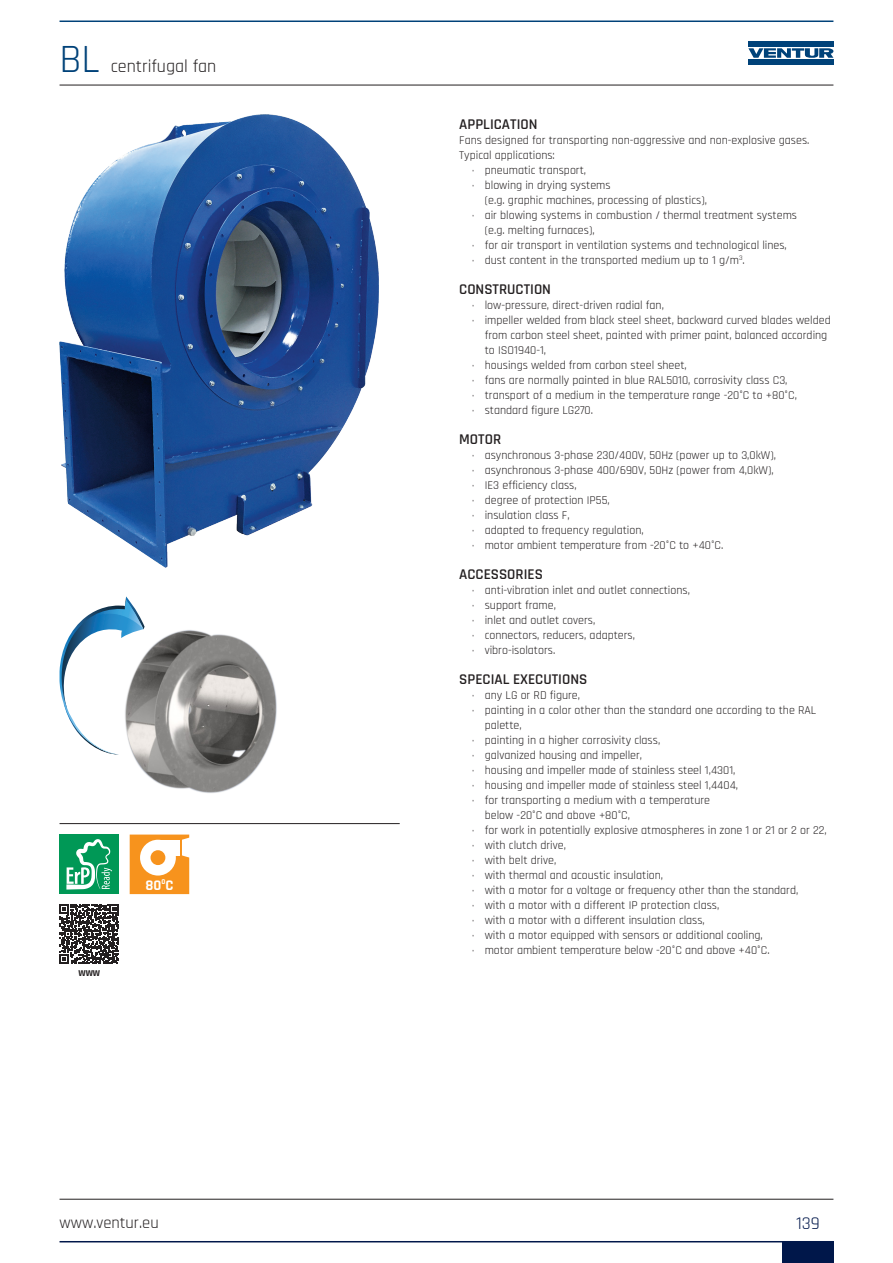
<style>
.page{position:relative;width:893px;height:1263px;background:#fff}
.page>*{position:absolute;margin:0;border:0;box-sizing:border-box;transform-origin:0 0}
.t1{font:40.5px "Rajdhani";color:#004279}
.t2{font:18px "Rajdhani";color:#231f20}
.t3{font:18px "Rajdhani";color:#00174a}
.t4{font:16.5px "Rajdhani";color:#231f20}
.Tekst{font:600 15px "Rajdhani";color:#231f20}
.t5{font:700 14.85px "Rajdhani";color:#fff}
.Tekst-2{font:12px/15px "Rajdhani";color:#231f20}
.Tekst-3{font:700 9px "Rajdhani";color:#231f20}
.s1{font-size:10.5px}
</style>
<div class="page">
<div style="left:782px;top:1241px;width:51px;height:22px;background:#00174a"></div>
<hr style="left:60px;top:85px;width:773px;height:1px;background:#231f20">
<hr style="left:60px;top:1199px;width:773px;height:1px;background:#231f20">
<hr style="left:60px;top:21px;width:773px;height:1px;background:#004279">
<hr style="left:60px;top:1241px;width:773px;height:1px;background:#00174a">
<svg style="left:748px;top:48px;width:85px;height:10px"></svg>
<div style="left:748px;top:60px;width:85px;height:5px;background:#004279"></div>
<div style="left:748px;top:41px;width:85px;height:6px;background:#004279"></div>
<hr style="left:60px;top:823px;width:340px;height:1px;background:#231f20">
<svg style="left:60px;top:904px;width:59px;height:60px"></svg>
<svg style="left:130px;top:834px;width:59px;height:60px"></svg>
<div style="left:140px;top:840px;width:36px;height:35px;background:#fff;border-radius:50%"></div>
<div style="left:158px;top:840px;width:22px;height:15px;background:#fff"></div>
<div style="left:151px;top:850px;width:14px;height:15px;background:#f7931d;border-radius:50%"></div>
<div style="left:60px;top:834px;width:59px;height:60px;background:#009856"></div>
<svg style="left:66px;top:839px;width:46px;height:50px"></svg>
<img style="left:60px;top:115px;width:318px;height:452px">
<img style="left:133px;top:630px;width:144px;height:163px">
<svg style="left:59px;top:597px;width:86px;height:158px"></svg>
<h1 class="t1" style="left:60px;top:36px;width:42px">BL</h1>
<h2 class="t2" style="left:111px;top:56px;width:107px">centrifugal fan</h2>
<p class="Tekst-3" style="left:78px;top:967px;width:23px">WWW</p>
<p class="t5" style="left:145px;top:875px;width:29px">80<sup>0</sup>C</p>
<p class="Tekst" style="left:459px;top:115px;width:80px">APPLICATION</p>
<p class="Tekst-2" style="left:459px;top:133px;width:352px">Fans designed for transporting non-aggressive and non-explosive gases.</p>
<p class="Tekst-2" style="left:459px;top:148px;width:97px">Typical applications:</p>
<p class="Tekst-2" style="left:472px;top:163px;width:116px"><span class="s1">·</span> pneumatic transport,</p>
<p class="Tekst-2" style="left:485px;top:178px;width:224px;text-indent:-13px"><span class="s1">·</span> blowing in drying systems<br>(e.g. graphic machines, processing of plastics),</p>
<p class="Tekst-2" style="left:485px;top:208px;width:314px;text-indent:-13px"><span class="s1">·</span> air blowing systems in combustion / thermal treatment systems (e.g. melting furnaces),</p>
<p class="Tekst-2" style="left:472px;top:238px;width:316px"><span class="s1">·</span> for air transport in ventilation systems and technological lines,</p>
<p class="Tekst-2" style="left:472px;top:253px;width:274px"><span class="s1">·</span> dust content in the transported medium up to 1 g/m<sup>3</sup>.</p>
<p class="Tekst" style="left:459px;top:280px;width:93px">CONSTRUCTION</p>
<p class="Tekst-2" style="left:472px;top:298px;width:193px"><span class="s1">·</span> low-pressure, direct-driven radial fan,</p>
<p class="Tekst-2" style="left:485px;top:313px;width:347px;text-indent:-13px"><span class="s1">·</span> impeller welded from black steel sheet, backward curved blades welded from carbon steel sheet, painted with primer paint, balanced according to ISO1940-1,</p>
<p class="Tekst-2" style="left:472px;top:358px;width:216px"><span class="s1">·</span> housings welded from carbon steel sheet,</p>
<p class="Tekst-2" style="left:472px;top:373px;width:317px"><span class="s1">·</span> fans are normally painted in blue RAL5010, corrosivity class C3,</p>
<p class="Tekst-2" style="left:472px;top:388px;width:326px"><span class="s1">·</span> transport of a medium in the temperature range -20°C to +80°C,</p>
<p class="Tekst-2" style="left:472px;top:403px;width:123px"><span class="s1">·</span> standard figure LG270.</p>
<p class="Tekst" style="left:459px;top:430px;width:43px">MOTOR</p>
<p class="Tekst-2" style="left:472px;top:448px;width:306px"><span class="s1">·</span> asynchronous 3-phase 230/400V, 50Hz (power up to 3,0kW),</p>
<p class="Tekst-2" style="left:472px;top:463px;width:303px"><span class="s1">·</span> asynchronous 3-phase 400/690V, 50Hz (power from 4,0kW),</p>
<p class="Tekst-2" style="left:472px;top:478px;width:106px"><span class="s1">·</span> IE3 efficiency class,</p>
<p class="Tekst-2" style="left:472px;top:493px;width:139px"><span class="s1">·</span> degree of protection IP55,</p>
<p class="Tekst-2" style="left:472px;top:508px;width:99px"><span class="s1">·</span> insulation class F,</p>
<p class="Tekst-2" style="left:472px;top:523px;width:173px"><span class="s1">·</span> adapted to frequency regulation,</p>
<p class="Tekst-2" style="left:472px;top:538px;width:253px"><span class="s1">·</span> motor ambient temperature from -20°C to +40°C.</p>
<p class="Tekst" style="left:459px;top:565px;width:85px">ACCESSORIES</p>
<p class="Tekst-2" style="left:472px;top:583px;width:219px"><span class="s1">·</span> anti-vibration inlet and outlet connections,</p>
<p class="Tekst-2" style="left:472px;top:598px;width:86px"><span class="s1">·</span> support frame,</p>
<p class="Tekst-2" style="left:472px;top:613px;width:125px"><span class="s1">·</span> inlet and outlet covers,</p>
<p class="Tekst-2" style="left:472px;top:628px;width:165px"><span class="s1">·</span> connectors, reducers, adapters,</p>
<p class="Tekst-2" style="left:472px;top:643px;width:85px"><span class="s1">·</span> vibro-isolators.</p>
<p class="Tekst" style="left:459px;top:670px;width:130px">SPECIAL EXECUTIONS</p>
<p class="Tekst-2" style="left:472px;top:688px;width:110px"><span class="s1">·</span> any LG or RD figure,</p>
<p class="Tekst-2" style="left:485px;top:703px;width:333px;text-indent:-13px"><span class="s1">·</span> painting in a color other than the standard one according to the RAL palette,</p>
<p class="Tekst-2" style="left:472px;top:733px;width:190px"><span class="s1">·</span> painting in a higher corrosivity class,</p>
<p class="Tekst-2" style="left:472px;top:748px;width:172px"><span class="s1">·</span> galvanized housing and impeller,</p>
<p class="Tekst-2" style="left:472px;top:763px;width:265px"><span class="s1">·</span> housing and impeller made of stainless steel 1,4301,</p>
<p class="Tekst-2" style="left:472px;top:778px;width:268px"><span class="s1">·</span> housing and impeller made of stainless steel 1,4404,</p>
<p class="Tekst-2" style="left:485px;top:793px;width:227px;text-indent:-13px"><span class="s1">·</span> for transporting a medium with a temperature below -20°C and above +80°C,</p>
<p class="Tekst-2" style="left:472px;top:823px;width:356px"><span class="s1">·</span> for work in potentially explosive atmospheres in zone 1 or 21 or 2 or 22,</p>
<p class="Tekst-2" style="left:472px;top:838px;width:95px"><span class="s1">·</span> with clutch drive,</p>
<p class="Tekst-2" style="left:472px;top:853px;width:86px"><span class="s1">·</span> with belt drive,</p>
<p class="Tekst-2" style="left:472px;top:868px;width:193px"><span class="s1">·</span> with thermal and acoustic insulation,</p>
<p class="Tekst-2" style="left:472px;top:883px;width:328px"><span class="s1">·</span> with a motor for a voltage or frequency other than the standard,</p>
<p class="Tekst-2" style="left:472px;top:898px;width:249px"><span class="s1">·</span> with a motor with a different IP protection class,</p>
<p class="Tekst-2" style="left:472px;top:913px;width:234px"><span class="s1">·</span> with a motor with a different insulation class,</p>
<p class="Tekst-2" style="left:472px;top:928px;width:292px"><span class="s1">·</span> with a motor equipped with sensors or additional cooling,</p>
<p class="Tekst-2" style="left:472px;top:943px;width:299px"><span class="s1">·</span> motor ambient temperature below -20°C and above +40°C.</p>
<h3 class="t4" style="left:60px;top:1213px;width:101px">www.ventur.eu</h3>
<h2 class="t3" style="left:796px;top:1213px;width:25px">139</h2>
</div>
